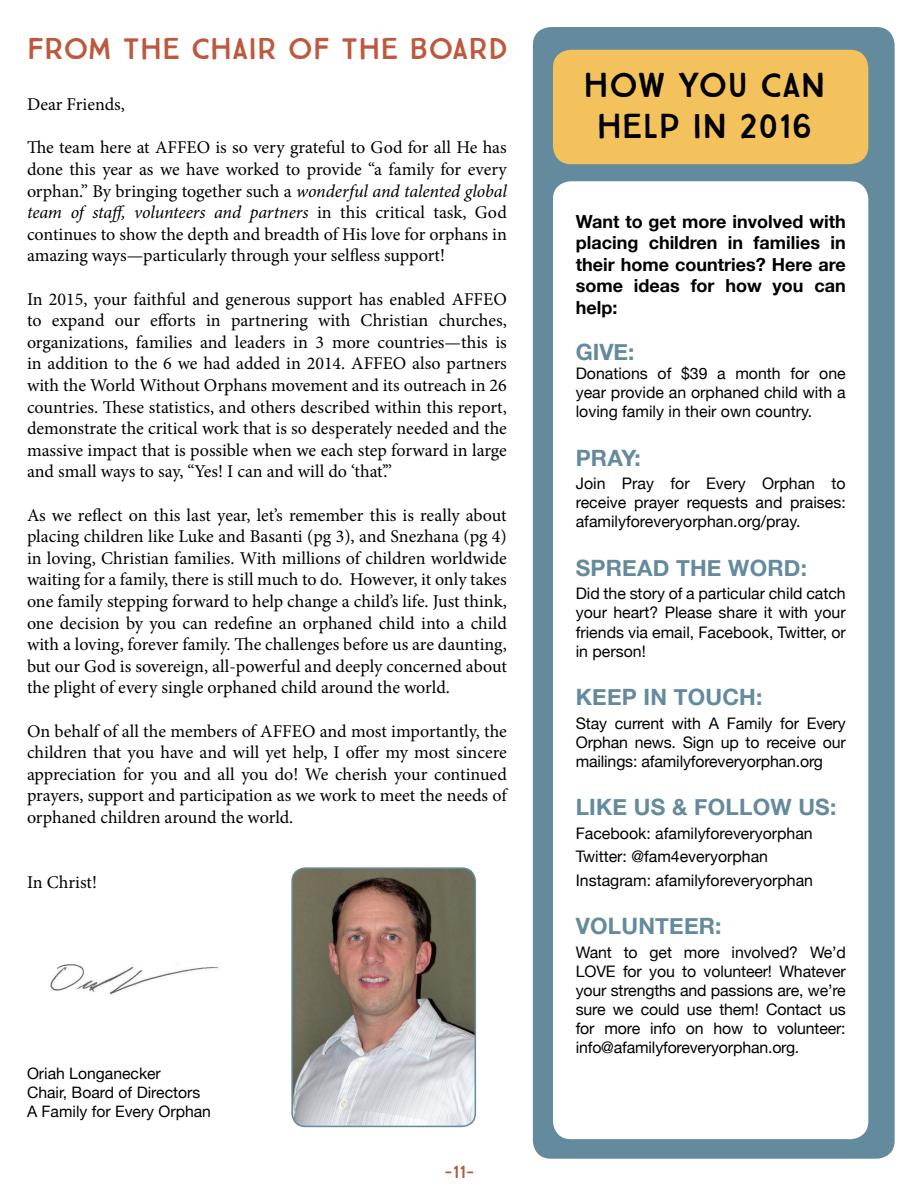
<style>
.page{position:relative;width:918px;height:1188px;background:#fff}
.page>*{position:absolute;margin:0;border:0;box-sizing:border-box;transform-origin:0 0}
.t1{font:34.5px/41.4px "True North";color:#000;text-align:center}
.t2{font:30px "True North";color:#bc593f}
.t3{font:700 22.5px "Helvetica Neue";letter-spacing:.01em;color:#648a9d}
.t4{font:18px/21.6px "Minion Pro";letter-spacing:-.005em;color:#000;text-align:justify}
.t5{font:700 18px/21.6px "Helvetica Neue";color:#000;text-align:justify}
.t6{font:18px "True North";color:#bc593f}
.t7{font:15.9px/19px "Helvetica Neue";color:#000;text-align:justify}
.t8{font:15.75px/18.9px "Helvetica Neue";color:#000}
.s1{font-style:italic}
</style>
<div class="page">
<img style="left:50px;top:963px;width:170px;height:32px">
<div style="left:533px;top:27px;width:362px;height:1132px;background:#648a9d;border-radius:18px"></div>
<img style="left:293px;top:869px;width:182px;height:257px">
<div style="left:291px;top:867px;width:185px;height:260px;border:2px solid #648a9d;border-radius:13px"></div>
<div style="left:553px;top:181px;width:315px;height:958px;background:#fff;border-radius:18px"></div>
<div style="left:553px;top:50px;width:315px;height:114px;background:#f3c25d;border-radius:18px"></div>
<h2 class="t2" style="left:27px;top:31px;width:483px">FROM THE CHAIR OF THE BOARD</h2>
<p class="t4" style="left:27px;top:94px;width:100px">Dear Friends,</p>
<p class="t4" style="left:27px;top:137px;width:481px">The team here at AFFEO is so very grateful to God for all He has done this year as we have worked to provide “a family for every orphan.” By bringing together such a <span class="s1">wonderful and talented global team of staff, volunteers and partners</span> in this critical task, God continues to show the depth and breadth of His love for orphans in amazing ways—particularly through your selfless support!</p>
<p class="t4" style="left:27px;top:288px;width:481px">In 2015, your faithful and generous support has enabled AFFEO to expand our efforts in partnering with Christian churches, organizations, families and leaders in 3 more countries—this is in addition to the 6 we had added in 2014. AFFEO also partners with the World Without Orphans movement and its outreach in 26 countries. These statistics, and others described within this report, demonstrate the critical work that is so desperately needed and the massive impact that is possible when we each step forward in large and small ways to say, “Yes! I can and will do ‘that’.”</p>
<p class="t4" style="left:27px;top:504px;width:481px">As we reflect on this last year, let’s remember this is really about placing children like Luke and Basanti (pg 3), and Snezhana (pg 4) in loving, Christian families. With millions of children worldwide waiting for a family, there is still much to do. However, it only takes one family stepping forward to help change a child’s life. Just think, one decision by you can redefine an orphaned child into a child with a loving, forever family. The challenges before us are daunting, but our God is sovereign, all-powerful and deeply concerned about the plight of every single orphaned child around the world.</p>
<p class="t4" style="left:27px;top:720px;width:481px">On behalf of all the members of AFFEO and most importantly, the children that you have and will yet help, I offer my most sincere appreciation for you and all you do! We cherish your continued prayers, support and participation as we work to meet the needs of orphaned children around the world.</p>
<p class="t4" style="left:27px;top:871px;width:71px">In Christ!</p>
<p class="t8" style="left:27px;top:1065px;width:186px">Oriah Longanecker<br>Chair, Board of Directors<br>A Family for Every Orphan</p>
<p class="t6" style="left:445px;top:1161px;width:31px">-11-</p>
<h1 class="t1" style="left:584px;top:64px;width:244px">HOW YOU CAN<br>HELP IN 2016</h1>
<p class="t5" style="left:576px;top:211px;width:272px">Want to get more involved with placing children in families in their home countries? Here are some ideas for how you can help:</p>
<p class="t3" style="left:576px;top:334px;width:60px">GIVE:</p>
<p class="t7" style="left:576px;top:365px;width:271px">Donations of $39 a month for one year provide an orphaned child with a loving family in their own country.</p>
<p class="t3" style="left:576px;top:440px;width:67px">PRAY:</p>
<p class="t7" style="left:576px;top:475px;width:272px">Join Pray for Every Orphan to receive prayer requests and praises: afamilyforeveryorphan.org/pray.</p>
<p class="t3" style="left:576px;top:550px;width:233px">SPREAD THE WORD:</p>
<p class="t7" style="left:576px;top:585px;width:272px">Did the story of a particular child catch your heart? Please share it with your friends via email, Facebook, Twitter, or in person!</p>
<p class="t3" style="left:576px;top:680px;width:188px">KEEP IN TOUCH:</p>
<p class="t7" style="left:576px;top:714px;width:271px">Stay current with A Family for Every Orphan news. Sign up to receive our mailings: afamilyforeveryorphan.org</p>
<p class="t3" style="left:576px;top:790px;width:262px">LIKE US &amp; FOLLOW US:</p>
<p class="t7" style="left:576px;top:822px;width:239px;line-height:23.4px;text-align:left">Facebook: afamilyforeveryorphan<br>Twitter: @fam4everyorphan<br>Instagram: afamilyforeveryorphan</p>
<p class="t3" style="left:576px;top:909px;width:147px">VOLUNTEER:</p>
<p class="t7" style="left:576px;top:943px;width:272px">Want to get more involved? We’d LOVE for you to volunteer! Whatever your strengths and passions are, we’re sure we could use them! Contact us for more info on how to volunteer: info@afamilyforeveryorphan.org.</p>
</div>
